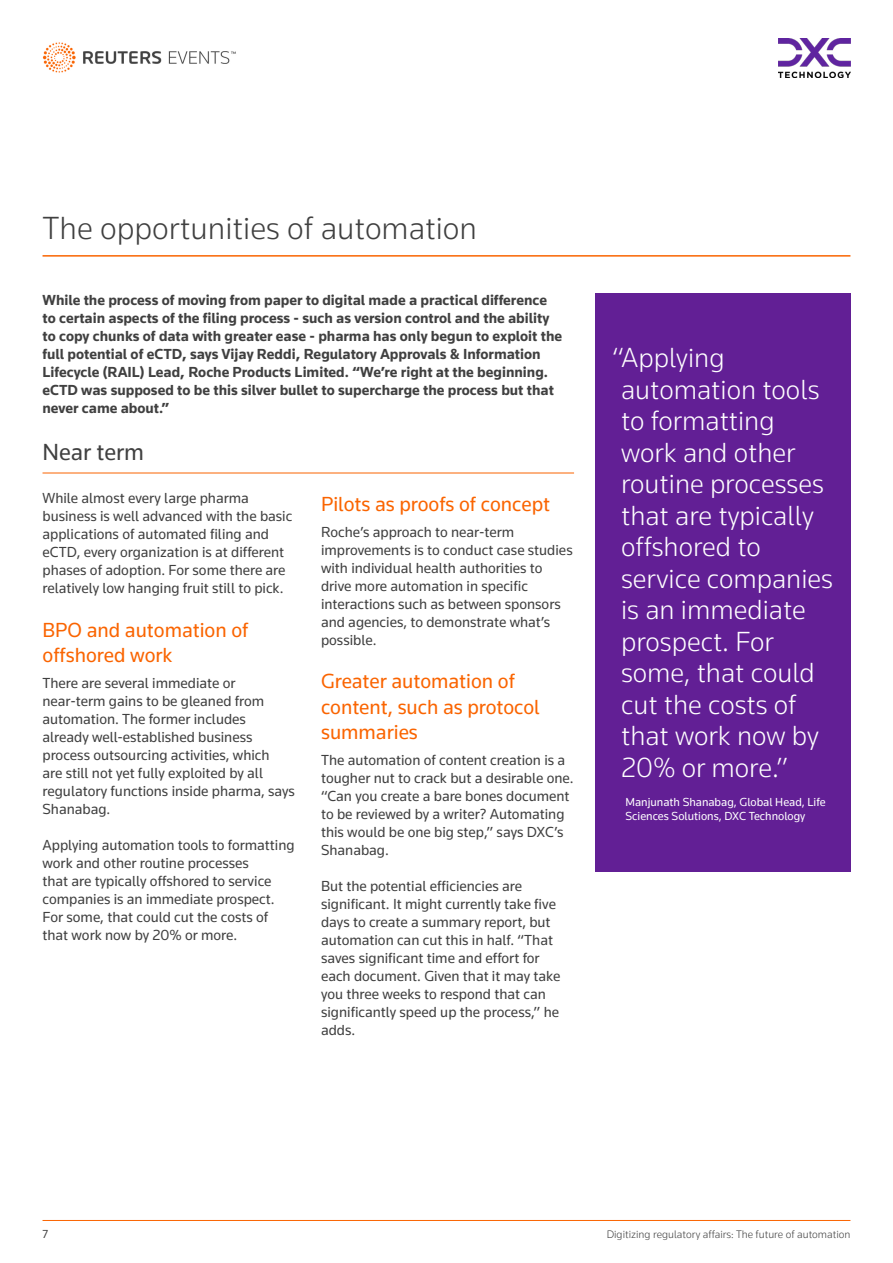
<style>
.page{position:relative;width:893px;height:1263px;background:#fff}
.page>*{position:absolute;margin:0;border:0;box-sizing:border-box;transform-origin:0 0}
.t1{font:300 33px "Knowledge 2017";color:#404040}
.t2{font:300 28.5px/31.5px "Knowledge 2017";color:#fff}
.t3{font:24px "Knowledge 2017";color:#404040}
.t4{font:21px/25.2px "Knowledge 2017";color:#fa6400}
.t5{font:15px/18px "Knowledge 2017";color:#404040}
.t6{font:700 15px/18px "Knowledge 2017";color:#404040}
.t7{font:12px/14.4px "Knowledge 2017";color:#fff}
.t8{font:12px "Knowledge 2017";color:#404040}
.t9{font:300 11.25px "Knowledge 2017";color:#404040}
</style>
<div class="page">
<img style="left:779px;top:38px;width:71px;height:39px">
<hr style="left:43px;top:1220px;width:807px;height:1px;background:#fa6400">
<img style="left:43px;top:42px;width:193px;height:31px">
<hr style="left:43px;top:255px;width:807px;height:2px;background:#fa6400">
<hr style="left:43px;top:473px;width:531px;height:1px;background:#fa6400">
<div style="left:595px;top:293px;width:255px;height:579px;background:#621f95"></div>
<h1 class="t1" style="left:43px;top:208px;width:436px">The opportunities of automation</h1>
<p class="t6" style="left:43px;top:291px;width:521px">While the process of moving from paper to digital made a practical difference to certain aspects of the filing process - such as version control and the ability to copy chunks of data with greater ease - pharma has only begun to exploit the full potential of eCTD, says Vijay Reddi, Regulatory Approvals &amp; Information Lifecycle (RAIL) Lead, Roche Products Limited. “We’re right at the beginning. eCTD was supposed to be this silver bullet to supercharge the process but that never came about.”</p>
<h3 class="t3" style="left:43px;top:437px;width:103px">Near term</h3>
<p class="t5" style="left:43px;top:489px;width:251px">While almost every large pharma business is well advanced with the basic applications of automated filing and eCTD, every organization is at different phases of adoption. For some there are relatively low hanging fruit still to pick.</p>
<h3 class="t4" style="left:43px;top:617px;width:207px">BPO and automation of offshored work</h3>
<p class="t5" style="left:43px;top:674px;width:254px">There are several immediate or near-term gains to be gleaned from automation. The former includes already well-established business process outsourcing activities, which<br>are still not yet fully exploited by all regulatory functions inside pharma, says Shanabag.</p>
<p class="t5" style="left:43px;top:836px;width:254px">Applying automation tools to formatting work and other routine processes<br>that are typically offshored to service companies is an immediate prospect.<br>For some, that could cut the costs of that work now by 20% or more.</p>
<h3 class="t4" style="left:321px;top:491px;width:231px">Pilots as proofs of concept</h3>
<p class="t5" style="left:321px;top:523px;width:253px">Roche’s approach to near-term improvements is to conduct case studies with individual health authorities to drive more automation in specific interactions such as between sponsors and agencies, to demonstrate what’s possible.</p>
<h3 class="t4" style="left:321px;top:668px;width:220px">Greater automation of content, such as protocol summaries</h3>
<p class="t5" style="left:321px;top:751px;width:254px">The automation of content creation is a tougher nut to crack but a desirable one. “Can you create a bare bones document to be reviewed by a writer? Automating this would be one big step,” says DXC’s Shanabag.</p>
<p class="t5" style="left:321px;top:877px;width:241px">But the potential efficiencies are significant. It might currently take five days to create a summary report, but automation can cut this in half. “That saves significant time and effort for each document. Given that it may take you three weeks to respond that can significantly speed up the process,” he adds.</p>
<h2 class="t2" style="left:621px;top:341px;width:213px;text-indent:-9px">“Applying automation tools to formatting work and other routine processes that are typically offshored to service companies is an immediate prospect. For some, that could cut the costs of that work now by<br>20% or more.”</h2>
<p class="t7" style="left:625px;top:794px;width:202px">Manjunath Shanabag, Global Head, Life<br>Sciences Solutions, DXC Technology</p>
<p class="t8" style="left:43px;top:1227px;width:7px">7</p>
<p class="t9" style="left:607px;top:1227px;width:245px">Digitizing regulatory affairs: The future of automation</p>
</div>
